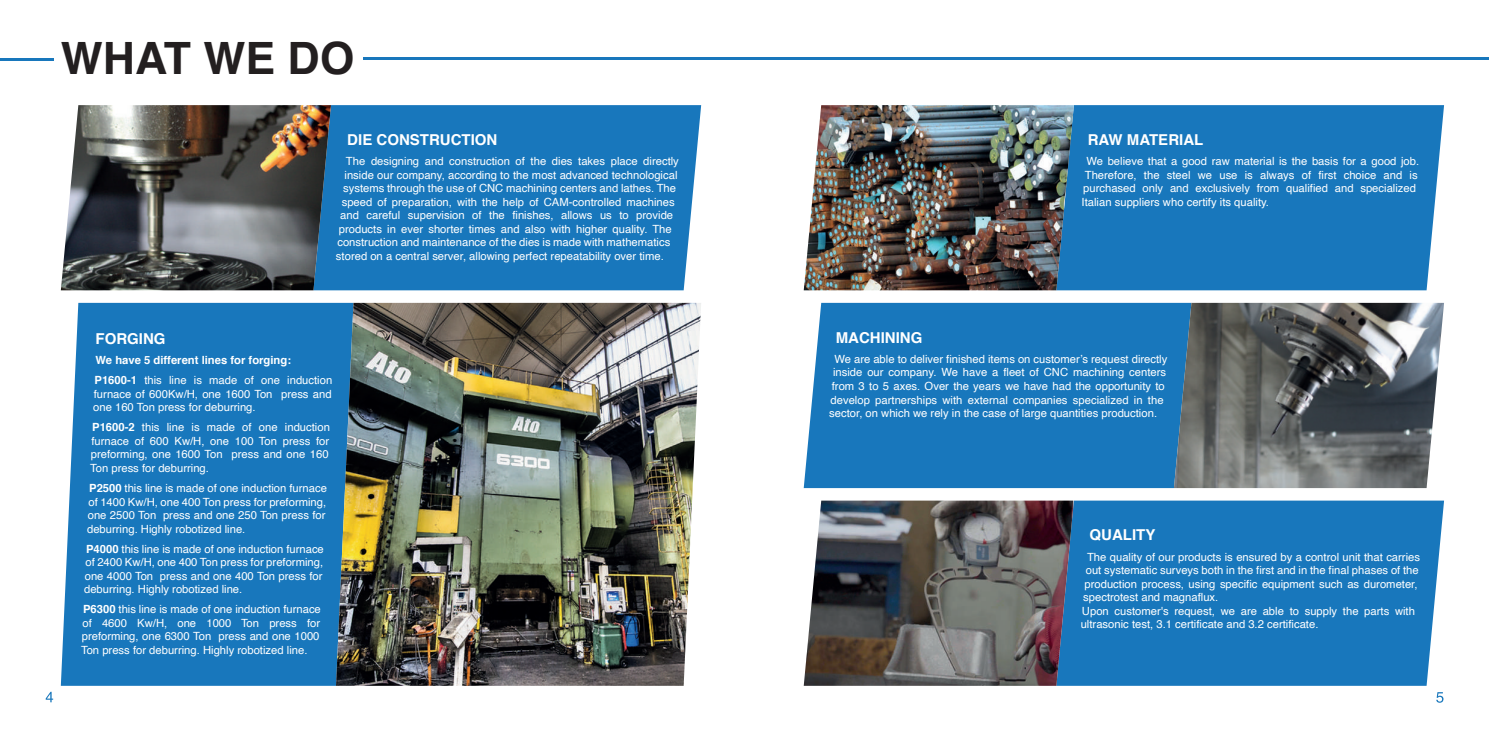
<style>
.page{position:relative;width:1489px;height:745px;background:#fff}
.page>*{position:absolute;margin:0;border:0;box-sizing:border-box;transform-origin:0 0}
.t1{font:700 44.5px "Helvetica";color:#231f20}
.t2{font:700 15px "Helvetica";color:#fff}
.t3{font:11.25px/13.5px "Helvetica";color:#fff}
.t4{font:700 11.25px/20px "Helvetica";color:#fff}
.s1{font-weight:400}
.s2{font-weight:700}
</style>
<div class="page">
<div style="left:1073px;top:105px;width:370px;height:185px;background:#1877bc"></div>
<img style="left:803px;top:105px;width:270px;height:185px">
<div style="left:1073px;top:500px;width:370px;height:185px;background:#1877bc"></div>
<img style="left:803px;top:500px;width:270px;height:185px">
<div style="left:803px;top:302px;width:388px;height:186px;background:#1877bc"></div>
<img style="left:1173px;top:303px;width:270px;height:185px">
<div style="left:331px;top:105px;width:370px;height:185px;background:#1877bc"></div>
<div style="left:61px;top:303px;width:275px;height:382px;background:#1877bc"></div>
<img style="left:61px;top:105px;width:270px;height:185px">
<img style="left:336px;top:303px;width:365px;height:382px">
<hr style="left:0;top:58px;width:53px;height:3px;background:#1877bc">
<hr style="left:363px;top:58px;width:1125px;height:2px;background:#1877bc">
<svg style="left:1436px;top:692px;width:7px;height:10px"></svg>
<svg style="left:46px;top:691px;width:7px;height:10px"></svg>
<h1 class="t1" style="left:61px;top:23px;width:295px">WHAT WE DO</h1>
<h2 class="t2" style="left:347px;top:127px;width:151px">DIE CONSTRUCTION</h2>
<h2 class="t2" style="left:1087px;top:127px;width:117px">RAW MATERIAL</h2>
<p class="t3" style="left:346px;top:155px;width:334px">The designing and construction of the dies takes place directly</p>
<p class="t3" style="left:344px;top:168px;width:334px">inside our company, according to the most advanced technological</p>
<p class="t3" style="left:343px;top:182px;width:334px">systems through the use of CNC machining centers and lathes. The</p>
<p class="t3" style="left:342px;top:195px;width:334px">speed of preparation, with the help of CAM-controlled machines</p>
<p class="t3" style="left:340px;top:209px;width:334px">and careful supervision of the finishes, allows us to provide</p>
<p class="t3" style="left:339px;top:222px;width:334px">products in ever shorter times and also with higher quality. The</p>
<p class="t3" style="left:337px;top:236px;width:334px">construction and maintenance of the dies is made with mathematics</p>
<p class="t3" style="left:336px;top:249px;width:329px">stored on a central server, allowing perfect repeatability over time.</p>
<p class="t3" style="left:1081px;top:155px;width:339px;text-indent:5px">We believe that a good raw material is the basis for a good job.<br>Therefore, the steel we use is always of first choice and is purchased only and exclusively from qualified and specialized Italian suppliers who certify its quality.</p>
<h2 class="t2" style="left:96px;top:326px;width:72px">FORGING</h2>
<h2 class="t2" style="left:835px;top:325px;width:88px">MACHINING</h2>
<p class="t4" style="left:94px;top:350px;width:239px">We have 5 different lines for forging:<br>P1600-1 <span class="s1">this line is made of one induction</span></p>
<p class="t3" style="left:93px;top:387px;width:240px">furnace of 600Kw/H, one 1600 Ton press and one 160 Ton press for deburring.</p>
<p class="t3" style="left:90px;top:421px;width:241px"><span class="s2">P1600-2</span> this line is made of one induction furnace of 600 Kw/H, one 100 Ton press for preforming, one 1600 Ton press and one 160<br>Ton press for deburring.</p>
<p class="t3" style="left:87px;top:481px;width:241px;text-align:justify"><span class="s2">P2500</span> this line is made of one induction furnace of 1400 Kw/H, one 400 Ton press for preforming, one 2500 Ton press and one 250 Ton press for deburring. Highly robotized line.</p>
<p class="t3" style="left:84px;top:542px;width:241px;text-align:justify"><span class="s2">P4000</span> this line is made of one induction furnace of 2400 Kw/H, one 400 Ton press for preforming, one 4000 Ton press and one 400 Ton press for deburring. Highly robotized line.</p>
<p class="t3" style="left:81px;top:602px;width:241px"><span class="s2">P6300</span> this line is made of one induction furnace of 4600 Kw/H, one 1000 Ton press for preforming, one 6300 Ton press and one 1000<br>Ton press for deburring. Highly robotized line.</p>
<p class="t3" style="left:834px;top:352px;width:334px">We are able to deliver finished items on customer’s request directly</p>
<p class="t3" style="left:833px;top:366px;width:334px">inside our company. We have a fleet of CNC machining centers</p>
<p class="t3" style="left:831px;top:379px;width:334px">from 3 to 5 axes. Over the years we have had the opportunity to</p>
<p class="t3" style="left:830px;top:393px;width:334px">develop partnerships with external companies specialized in the</p>
<p class="t3" style="left:829px;top:406px;width:329px">sector, on which we rely in the case of large quantities production.</p>
<h2 class="t2" style="left:1089px;top:522px;width:67px">QUALITY</h2>
<p class="t3" style="left:1086px;top:550px;width:334px">The quality of our products is ensured by a control unit that carries</p>
<p class="t3" style="left:1085px;top:563px;width:334px">out systematic surveys both in the first and in the final phases of the</p>
<p class="t3" style="left:1084px;top:577px;width:334px">production process, using specific equipment such as durometer,</p>
<p class="t3" style="left:1083px;top:590px;width:137px">spectrotest and magnaflux.</p>
<p class="t3" style="left:1081px;top:604px;width:334px">Upon customer's request, we are able to supply the parts with</p>
<p class="t3" style="left:1080px;top:617px;width:239px">ultrasonic test, 3.1 certificate and 3.2 certificate.</p>
</div>
